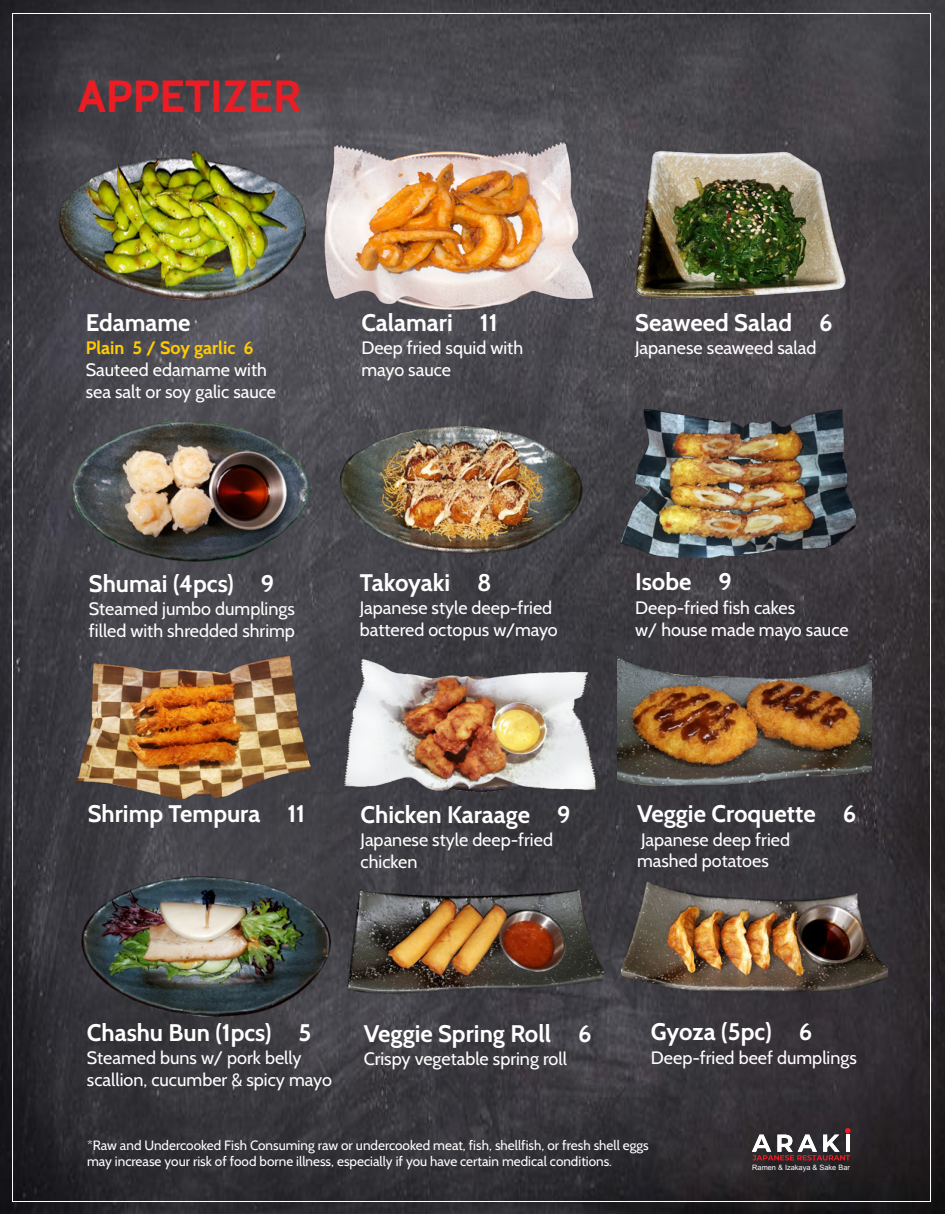
<style>
.page{position:relative;width:945px;height:1215px;background:#fff}
.page>*{position:absolute;margin:0;border:0;box-sizing:border-box;transform-origin:0 0}
.t1{font:700 45px "Cabin";color:#ed1c24}
.t2{font:700 24px "Cabin";color:#fff}
.t3{font:18px/21.9px "Cabin";color:#fff}
.t4{font:700 18px "Cabin";color:#ffcb04}
.t5{font:13.5px/16.4px "Cabin";color:#fff}
.t6{font:7.35px "Arial";color:#fff}
</style>
<div class="page">
<img style="left:0;top:0;width:945px;height:1213px">
<img style="left:60px;top:151px;width:245px;height:150px">
<img style="left:635px;top:151px;width:211px;height:147px">
<img style="left:72px;top:422px;width:237px;height:140px">
<img style="left:340px;top:426px;width:243px;height:128px">
<img style="left:617px;top:656px;width:255px;height:129px">
<img style="left:345px;top:647px;width:250px;height:144px">
<img style="left:75px;top:655px;width:237px;height:143px">
<img style="left:621px;top:882px;width:267px;height:110px">
<img style="left:347px;top:889px;width:257px;height:105px">
<img style="left:82px;top:877px;width:249px;height:140px">
<img style="left:620px;top:409px;width:236px;height:149px">
<svg style="left:752px;top:1128px;width:99px;height:33px"></svg>
<img style="left:325px;top:127px;width:269px;height:188px">
<h1 class="t1" style="left:78px;top:69px;width:225px">APPETIZER</h1>
<h2 class="t2" style="left:86px;top:308px;width:106px">Edamame</h2>
<p class="t4" style="left:86px;top:337px;width:169px">Plain 5 / Soy garlic 6</p>
<p class="t3" style="left:86px;top:358px;width:192px">Sauteed edamame with sea salt or soy galic sauce</p>
<h2 class="t2" style="left:361px;top:308px;width:138px">Calamari 11</h2>
<p class="t3" style="left:361px;top:337px;width:163px">Deep fried squid with mayo sauce</p>
<h2 class="t2" style="left:635px;top:308px;width:199px">Seaweed Salad 6</h2>
<p class="t3" style="left:635px;top:337px;width:183px">Japanese seaweed salad</p>
<h2 class="t2" style="left:89px;top:569px;width:187px">Shumai (4pcs) 9</h2>
<p class="t3" style="left:89px;top:598px;width:207px">Steamed jumbo dumplings filled with shredded shrimp</p>
<h2 class="t2" style="left:360px;top:568px;width:133px">Takoyaki 8</h2>
<p class="t3" style="left:360px;top:597px;width:199px">Japanese style deep-fried battered octopus w/mayo</p>
<h2 class="t2" style="left:635px;top:568px;width:98px">Isobe 9</h2>
<p class="t3" style="left:635px;top:596px;width:215px">Deep-fried fish cakes<br>w/ house made mayo sauce</p>
<h2 class="t2" style="left:88px;top:799px;width:219px">Shrimp Tempura 11</h2>
<h2 class="t2" style="left:361px;top:800px;width:212px">Chicken Karaage 9</h2>
<p class="t3" style="left:361px;top:829px;width:194px">Japanese style deep-fried chicken</p>
<h2 class="t2" style="left:637px;top:799px;width:221px">Veggie Croquette 6</h2>
<p class="t3" style="left:637px;top:828px;width:155px">Japanese deep fried mashed potatoes</p>
<h2 class="t2" style="left:87px;top:1018px;width:226px">Chashu Bun (1pcs) 5</h2>
<p class="t3" style="left:87px;top:1047px;width:247px">Steamed buns w/ pork belly scallion, cucumber &amp; spicy mayo</p>
<h2 class="t2" style="left:364px;top:1019px;width:229px">Veggie Spring Roll 6</h2>
<p class="t3" style="left:364px;top:1048px;width:205px">Crispy vegetable spring roll</p>
<h2 class="t2" style="left:651px;top:1017px;width:163px">Gyoza (5pc) 6</h2>
<p class="t3" style="left:651px;top:1046px;width:207px">Deep-fried beef dumplings</p>
<p class="t5" style="left:87px;top:1137px;width:563px">*Raw and Undercooked Fish Consuming raw or undercooked meat, fish, shellfish, or fresh shell eggs may increase your risk of food borne illness, especially if you have certain medical conditions.</p>
<p class="t6" style="left:752px;top:1162px;width:99px">Ramen &amp; Izakaya &amp; Sake Bar</p>
</div>
